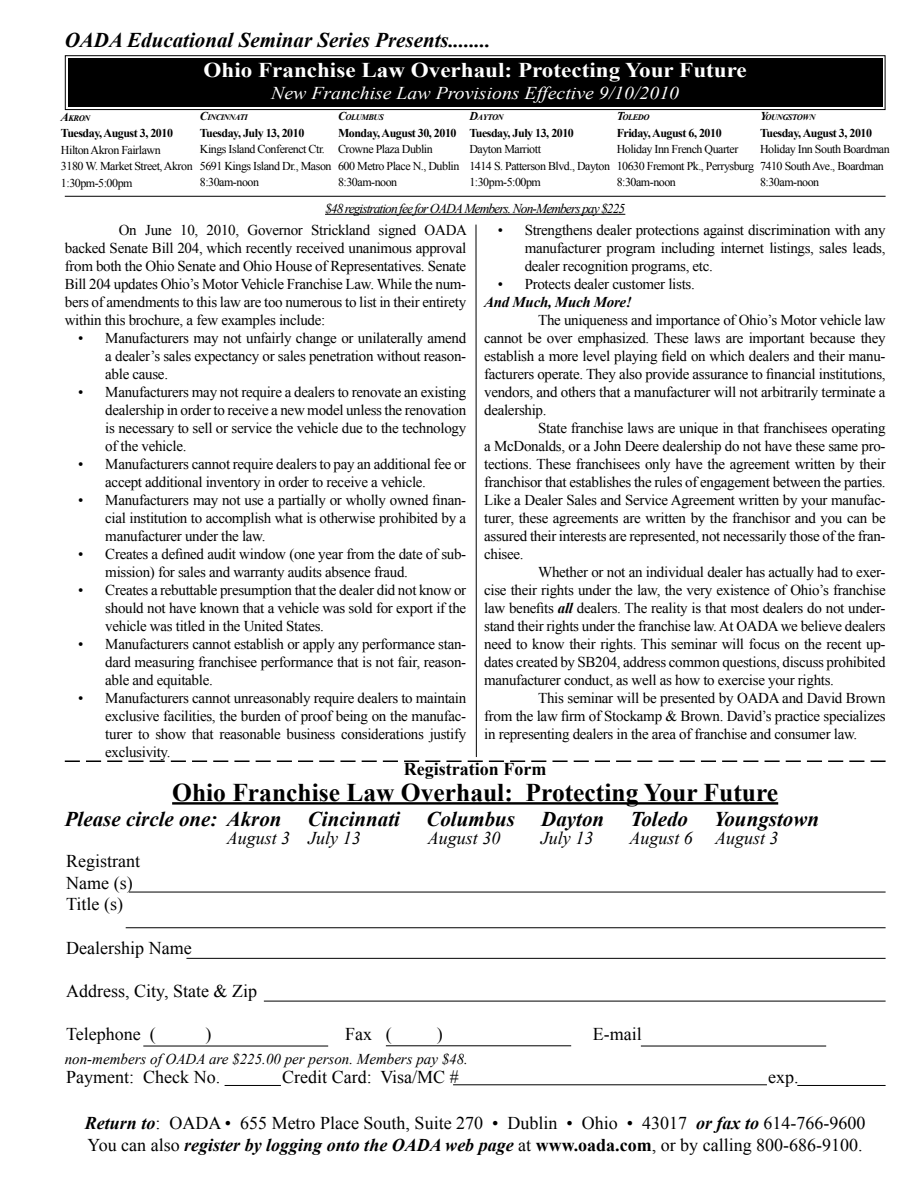
<style>
.page{position:relative;width:918px;height:1188px;background:#fff}
.page>*{position:absolute;margin:0;border:0;box-sizing:border-box;transform-origin:0 0}
.t1{font:700 25.5px "Times New Roman";color:#000}
.t2{font:italic 700 21px "Times New Roman";color:#000}
.t3{font:700 21px "Times New Roman";color:#fff;scale:1.1 1}
.t4{font:18px/21.6px "Times New Roman";color:#000}
.t5{font:italic 18px "Times New Roman";color:#fff;scale:1.1 1}
.t6{font:italic 18px "Times New Roman";color:#000}
.t7{font:700 18px "Times New Roman";color:#000}
.t8{font:15px/18px "Times New Roman";letter-spacing:-.02em;color:#000;text-align:justify}
.t9{font:italic 15px "Times New Roman";color:#000}
.t10{font:italic 700 15px "Times New Roman";letter-spacing:-.02em;color:#000}
.t11{font:italic 13.5px "Times New Roman";letter-spacing:-.07em;color:#000}
.t12{font:12px/16.5px "Times New Roman";letter-spacing:-.04em;color:#000}
.t13{font:700 12px "Times New Roman";letter-spacing:-.04em;color:#000}
.t14{font:italic 700 8.4px "Times New Roman";letter-spacing:-.055em;color:#000}
.s1{font-size:12px}
.s2{font-weight:700;font-style:italic}
.s3{font-weight:700}
</style>
<div class="page">
<svg style="left:65px;top:760px;width:821px;height:2px"></svg>
<hr style="left:172px;top:802px;width:606px;height:3px;background:#000">
<hr style="left:65px;top:196px;width:821px;height:1px;background:#000">
<hr style="left:325px;top:214px;width:300px;height:1px;background:#000">
<svg style="left:64px;top:55px;width:822px;height:56px;background:#191919"></svg>
<div style="left:70px;top:60px;width:811px;height:45px;border:1px solid #000"></div>
<hr style="left:143px;top:1046px;width:185px;height:1px;background:#000">
<hr style="left:386px;top:1045px;width:185px;height:1px;background:#000">
<hr style="left:129px;top:892px;width:757px;height:1px;background:#000">
<hr style="left:264px;top:1001px;width:622px;height:1px;background:#000">
<hr style="left:126px;top:927px;width:760px;height:1px;background:#000">
<hr style="left:186px;top:958px;width:700px;height:1px;background:#000">
<hr style="left:641px;top:1046px;width:185px;height:1px;background:#000">
<hr style="left:225px;top:1085px;width:56px;height:1px;background:#000">
<hr style="left:453px;top:1084px;width:314px;height:1px;background:#000">
<hr style="left:797px;top:1085px;width:89px;height:1px;background:#000">
<hr style="left:476px;top:225px;width:1px;height:532px;background:#000">
<h2 class="t2" style="left:65px;top:25px;width:427px">OADA Educational Seminar Series Presents........</h2>
<h2 class="t3" style="left:204px;top:55px;width:495px">Ohio Franchise Law Overhaul: Protecting Your Future</h2>
<p class="t5" style="left:271px;top:81px;width:372px">New Franchise Law Provisions Effective 9/10/2010</p>
<p class="t14" style="left:61px;top:112px;width:31px"><span class="s1">A</span>KRON</p>
<p class="t13" style="left:61px;top:125px;width:114px">Tuesday, August 3, 2010</p>
<p class="t12" style="left:61px;top:141px;width:133px">Hilton Akron Fairlawn<br>3180 W. Market Street, Akron<br>1:30pm-5:00pm</p>
<p class="t14" style="left:200px;top:112px;width:50px"><span class="s1">C</span>INCINNATI</p>
<p class="t13" style="left:200px;top:125px;width:106px">Tuesday, July 13, 2010</p>
<p class="t12" style="left:200px;top:141px;width:133px">Kings Island Conferenct Ctr.<br>5691 Kings Island Dr., Mason<br>8:30am-noon</p>
<p class="t14" style="left:338px;top:112px;width:47px"><span class="s1">C</span>OLUMBUS</p>
<p class="t13" style="left:338px;top:125px;width:120px">Monday, August 30, 2010</p>
<p class="t12" style="left:338px;top:141px;width:123px">Crowne Plaza Dublin<br>600 Metro Place N., Dublin<br>8:30am-noon</p>
<p class="t14" style="left:469px;top:112px;width:36px"><span class="s1">D</span>AYTON</p>
<p class="t13" style="left:469px;top:125px;width:106px">Tuesday, July 13, 2010</p>
<p class="t12" style="left:469px;top:141px;width:142px">Dayton Marriott<br>1414 S. Patterson Blvd., Dayton<br>1:30pm-5:00pm</p>
<p class="t14" style="left:617px;top:112px;width:34px"><span class="s1">T</span>OLEDO</p>
<p class="t13" style="left:617px;top:125px;width:106px">Friday, August 6, 2010</p>
<p class="t12" style="left:617px;top:141px;width:139px">Holiday Inn French Quarter<br>10630 Fremont Pk., Perrysburg<br>8:30am-noon</p>
<p class="t14" style="left:760px;top:112px;width:57px"><span class="s1">Y</span>OUNGSTOWN</p>
<p class="t13" style="left:760px;top:125px;width:114px">Tuesday, August 3, 2010</p>
<p class="t12" style="left:760px;top:141px;width:131px">Holiday Inn South Boardman<br>7410 South Ave., Boardman<br>8:30am-noon</p>
<p class="t11" style="left:325px;top:199px;width:302px">$48 registration fee for OADA Members. Non-Members pay $225</p>
<p class="t8" style="left:65px;top:221px;width:404px;text-indent:54px">On June 10, 2010, Governor Strickland signed OADA backed Senate Bill 204, which recently received unanimous approval from both the Ohio Senate and Ohio House of Representatives. Senate Bill 204 updates Ohio’s Motor Vehicle Franchise Law. While the num&shy;bers of amendments to this law are too numerous to list in their entirety within this brochure, a few examples include:</p>
<p class="t8" style="left:105px;top:329px;width:362px;text-indent:-27px">• Manufacturers may not unfairly change or unilaterally amend a dealer’s sales expectancy or sales penetration without reason&shy;able cause.</p>
<p class="t8" style="left:105px;top:383px;width:362px;text-indent:-27px">• Manufacturers may not require a dealers to renovate an existing dealership in order to receive a new model unless the renovation is necessary to sell or service the vehicle due to the technology of the vehicle.</p>
<p class="t8" style="left:105px;top:455px;width:362px;text-indent:-27px">• Manufacturers cannot require dealers to pay an additional fee or accept additional inventory in order to receive a vehicle.</p>
<p class="t8" style="left:105px;top:491px;width:363px;text-indent:-27px">• Manufacturers may not use a partially or wholly owned finan&shy;cial institution to accomplish what is otherwise prohibited by a manufacturer under the law.</p>
<p class="t8" style="left:105px;top:545px;width:362px;text-indent:-27px">• Creates a defined audit window (one year from the date of sub&shy;mission) for sales and warranty audits absence fraud.</p>
<p class="t8" style="left:105px;top:581px;width:363px;text-indent:-27px">• Creates a rebuttable presumption that the dealer did not know or should not have known that a vehicle was sold for export if the vehicle was titled in the United States.</p>
<p class="t8" style="left:105px;top:635px;width:362px;text-indent:-27px">• Manufacturers cannot establish or apply any performance stan&shy;dard measuring franchisee performance that is not fair, reason&shy;able and equitable.</p>
<p class="t8" style="left:105px;top:689px;width:362px;text-indent:-27px">• Manufacturers cannot unreasonably require dealers to maintain exclusive facilities, the burden of proof being on the manufac&shy;turer to show that reasonable business considerations justify exclusivity.</p>
<p class="t8" style="left:525px;top:221px;width:362px;text-indent:-27px">• Strengthens dealer protections against discrimination with any manufacturer program including internet listings, sales leads, dealer recognition programs, etc.</p>
<p class="t8" style="left:498px;top:275px;width:199px">• Protects dealer customer lists.</p>
<p class="t10" style="left:484px;top:292px;width:149px">And Much, Much More!</p>
<p class="t8" style="left:484px;top:311px;width:403px;text-indent:54px">The uniqueness and importance of Ohio’s Motor vehicle law cannot be over emphasized. These laws are important because they establish a more level playing field on which dealers and their manu&shy;facturers operate. They also provide assurance to financial institutions, vendors, and others that a manufacturer will not arbitrarily terminate a dealership.</p>
<p class="t8" style="left:484px;top:419px;width:403px;text-indent:54px">State franchise laws are unique in that franchisees operating a McDonalds, or a John Deere dealership do not have these same pro&shy;tections. These franchisees only have the agreement written by their franchisor that establishes the rules of engagement between the parties.<br>Like a Dealer Sales and Service Agreement written by your manufac&shy;turer, these agreements are written by the franchisor and you can be assured their interests are represented, not necessarily those of the fran&shy;chisee.</p>
<p class="t8" style="left:484px;top:563px;width:403px;text-indent:54px">Whether or not an individual dealer has actually had to exer&shy;cise their rights under the law, the very existence of Ohio’s franchise law benefits <span class="s2">all</span> dealers. The reality is that most dealers do not under&shy;stand their rights under the franchise law. At OADA we believe dealers need to know their rights. This seminar will focus on the recent up&shy;dates created by SB204, address common questions, discuss prohibited manufacturer conduct, as well as how to exercise your rights.</p>
<p class="t8" style="left:484px;top:689px;width:403px;text-indent:54px">This seminar will be presented by OADA and David Brown from the law firm of Stockamp &amp; Brown. David’s practice specializes in representing dealers in the area of franchise and consumer law.</p>
<p class="t7" style="left:404px;top:757px;width:144px">Registration Form</p>
<h1 class="t1" style="left:172px;top:774px;width:608px">Ohio Franchise Law Overhaul: Protecting Your Future</h1>
<h2 class="t2" style="left:65px;top:804px;width:218px">Please circle one: Akron</h2>
<h2 class="t2" style="left:308px;top:804px;width:298px">Cincinnati Columbus Dayton</h2>
<h2 class="t2" style="left:631px;top:804px;width:190px">Toledo Youngstown</h2>
<p class="t6" style="left:227px;top:826px;width:135px">August 3 July 13</p>
<p class="t6" style="left:428px;top:826px;width:74px">August 30</p>
<p class="t6" style="left:541px;top:826px;width:54px">July 13</p>
<p class="t6" style="left:629px;top:826px;width:151px">August 6 August 3</p>
<p class="t4" style="left:66px;top:850px;width:75px">Registrant<br>Name (s)<br>Title (s)</p>
<p class="t4" style="left:66px;top:936px;width:127px">Dealership Name</p>
<p class="t4" style="left:66px;top:980px;width:192px">Address, City, State &amp; Zip</p>
<p class="t4" style="left:66px;top:1023px;width:91px">Telephone (</p>
<p class="t4" style="left:205px;top:1023px;width:7px">)</p>
<p class="t4" style="left:345px;top:1023px;width:48px">Fax (</p>
<p class="t4" style="left:437px;top:1023px;width:7px">)</p>
<p class="t4" style="left:593px;top:1023px;width:50px">E-mail</p>
<p class="t4" style="left:66px;top:1066px;width:155px">Payment: Check No.</p>
<p class="t4" style="left:282px;top:1066px;width:178px">Credit Card: Visa/MC #</p>
<p class="t4" style="left:768px;top:1066px;width:32px">exp.</p>
<p class="t9" style="left:65px;top:1049px;width:405px">non-members of OADA are $225.00 per person. Members pay $48.</p>
<p class="t4" style="left:85px;top:1112px;width:782px"><span class="s2">Return to</span>: OADA • 655 Metro Place South, Suite 270 • Dublin • Ohio • 43017 <span class="s2">or fax to</span> 614-766-9600<br>You can also <span class="s2">register by logging onto the OADA web page</span> at <span class="s3">www.oada.com</span>, or by calling 800-686-9100.</p>
</div>
